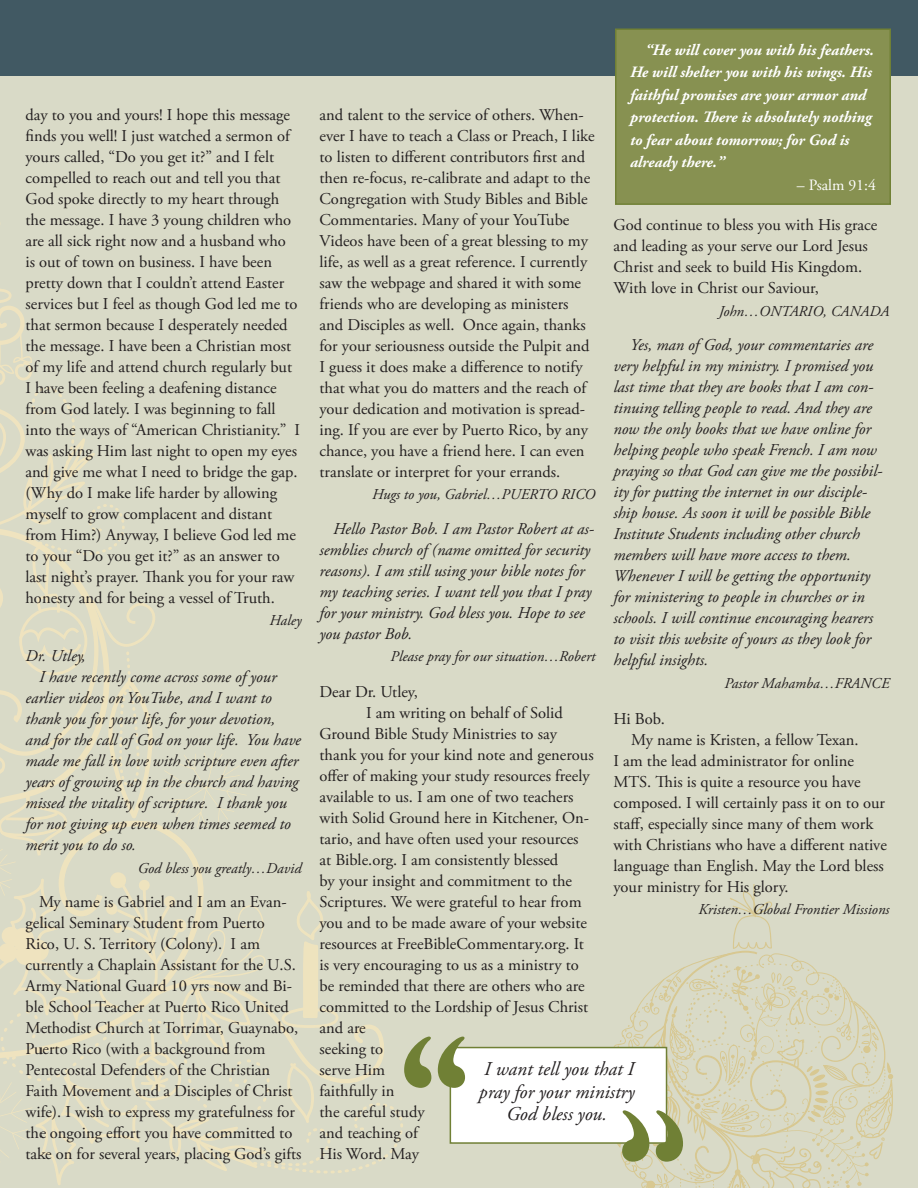
<style>
.page{position:relative;width:918px;height:1188px;background:#fff}
.page>*{position:absolute;margin:0;border:0;box-sizing:border-box;transform-origin:0 0}
.t1{font:italic 19.5px/22.5px "Adobe Garamond Pro";color:#231f20;text-align:center}
.Letter{font:16.5px/21px "Adobe Garamond Pro";color:#231f20}
.Letter-2{font:italic 16.5px/21px "Adobe Garamond Pro";color:#231f20}
.Greeting{font:16.5px "Adobe Garamond Pro";color:#231f20}
.Greeting-2{font:italic 16.5px "Adobe Garamond Pro";color:#231f20}
.Verse{font:italic 700 15.75px/22.5px "Adobe Garamond Pro";color:#fff}
.Verse-2{font:15.75px "Adobe Garamond Pro";color:#fff}
.Signatures{font:italic 15px "Adobe Garamond Pro";color:#231f20}
</style>
<div class="page">
<div style="left:0;top:0;width:918px;height:76px;background:#415963"></div>
<div style="left:0;top:76px;width:918px;height:1112px;background:#d9dac7"></div>
<div style="left:616px;top:29px;width:274px;height:175px;background:#879151"></div>
<div style="left:615px;top:28px;width:276px;height:177px;border:2px solid #708035"></div>
<div style="left:450px;top:1047px;width:217px;height:97px;background:#fff;border:2px solid #708035"></div>
<svg style="left:608px;top:885px;width:285px;height:303px"></svg>
<svg style="left:0;top:289px;width:465px;height:896px"></svg>
<p class="Letter" style="left:26px;top:105px;width:276px">day to you and yours! I hope this message finds you well! I just watched a sermon of yours called, “Do you get it?” and I felt compelled to reach out and tell you that God spoke directly to my heart through the message. I have 3 young children who are all sick right now and a husband who<br>is out of town on business. I have been pretty down that I couldn’t attend Easter services but I feel as though God led me to that sermon because I desperately needed the message. I have been a Christian most of my life and attend church regularly but I have been feeling a deafening distance from God lately. I was beginning to fall into the ways of “American Christianity.” I was asking Him last night to open my eyes and give me what I need to bridge the gap. (Why do I make life harder by allowing myself to grow complacent and distant from Him?) Anyway, I believe God led me to your “Do you get it?” as an answer to last night’s prayer. Thank you for your raw honesty and for being a vessel of Truth.</p>
<p class="Signatures" style="left:269px;top:612px;width:34px">Haley</p>
<p class="Greeting-2" style="left:26px;top:646px;width:62px">Dr. Utley,</p>
<p class="Letter-2" style="left:26px;top:667px;width:277px;text-indent:14px">I have recently come across some of your earlier videos on YouTube, and I want to thank you for your life, for your devotion, and for the call of God on your life. You have made me fall in love with scripture even after years of growing up in the church and having missed the vitality of scripture. I thank you for not giving up even when times seemed to merit you to do so.</p>
<p class="Signatures" style="left:138px;top:859px;width:165px">God bless you greatly…David</p>
<p class="Letter" style="left:26px;top:892px;width:278px;text-indent:14px">My name is Gabriel and I am an Evan&shy;gelical Seminary Student from Puerto Rico, U. S. Territory (Colony). I am currently a Chaplain Assistant for the U.S.<br>Army National Guard 10 yrs now and Bi&shy;ble School Teacher at Puerto Rico United Methodist Church at Torrimar, Guaynabo, Puerto Rico (with a background from Pentecostal Defenders of the Christian Faith Movement and a Disciples of Christ wife). I wish to express my gratefulness for the ongoing effort you have committed to take on for several years, placing God’s gifts</p>
<p class="Verse" style="left:630px;top:39px;width:245px;text-indent:15px">“He will cover you with his feathers.<br>He will shelter you with his wings. His faithful promises are your armor and protection. There is absolutely nothing to fear about tomorrow; for God is already there.”</p>
<p class="Verse-2" style="left:797px;top:175px;width:81px">– Psalm 91:4</p>
<p class="Letter" style="left:320px;top:105px;width:277px">and talent to the service of others. When&shy;ever I have to teach a Class or Preach, I like to listen to different contributors first and then re-focus, re-calibrate and adapt to the Congregation with Study Bibles and Bible Commentaries. Many of your YouTube Videos have been of a great blessing to my life, as well as a great reference. I currently saw the webpage and shared it with some friends who are developing as ministers and Disciples as well. Once again, thanks for your seriousness outside the Pulpit and I guess it does make a difference to notify that what you do matters and the reach of your dedication and motivation is spread&shy;ing. If you are ever by Puerto Rico, by any chance, you have a friend here. I can even translate or interpret for your errands.</p>
<p class="Signatures" style="left:372px;top:486px;width:225px">Hugs to you, Gabriel…PUERTO RICO</p>
<p class="Letter-2" style="left:320px;top:519px;width:276px;text-indent:14px">Hello Pastor Bob. I am Pastor Robert at as&shy;semblies church of (name omitted for security reasons). I am still using your bible notes for my teaching series. I want tell you that I pray for your ministry. God bless you. Hope to see you pastor Bob.</p>
<p class="Signatures" style="left:391px;top:648px;width:206px">Please pray for our situation…Robert</p>
<p class="Greeting" style="left:320px;top:682px;width:100px">Dear Dr. Utley,</p>
<p class="Letter" style="left:320px;top:703px;width:276px;text-indent:46px">I am writing on behalf of Solid<br>Ground Bible Study Ministries to say thank you for your kind note and generous offer of making your study resources freely available to us. I am one of two teachers with Solid Ground here in Kitchener, On&shy;tario, and have often used your resources at Bible.org. I am consistently blessed<br>by your insight and commitment to the<br>Scriptures. We were grateful to hear from you and to be made aware of your website resources at FreeBibleCommentary.org. It is very encouraging to us as a ministry to be reminded that there are others who are committed to the Lordship of Jesus Christ and are<br>seeking to<br>serve Him<br>faithfully in<br>the careful study<br>and teaching of<br>His Word. May</p>
<p class="Letter" style="left:614px;top:215px;width:265px">God continue to bless you with His grace and leading as your serve our Lord Jesus Christ and seek to build His Kingdom.<br>With love in Christ our Saviour,</p>
<p class="Signatures" style="left:719px;top:302px;width:172px">John…ONTARIO, CANADA</p>
<p class="Letter-2" style="left:614px;top:335px;width:271px;text-indent:17px">Yes, man of God, your commentaries are very helpful in my ministry. I promised you last time that they are books that I am con&shy;tinuing telling people to read. And they are now the only books that we have online for helping people who speak French. I am now praying so that God can give me the possibil&shy;ity for putting the internet in our disciple&shy;ship house. As soon it will be possible Bible Institute Students including other church members will have more access to them.<br>Whenever I will be getting the opportunity for ministering to people in churches or in schools. I will continue encouraging hearers to visit this website of yours as they look for helpful insights.</p>
<p class="Signatures" style="left:724px;top:674px;width:167px">Pastor Mahamba…FRANCE</p>
<p class="Greeting" style="left:614px;top:709px;width:53px">Hi Bob.</p>
<p class="Letter" style="left:614px;top:730px;width:275px;text-indent:18px">My name is Kristen, a fellow Texan.<br>I am the lead administrator for online MTS. This is quite a resource you have composed. I will certainly pass it on to our staff, especially since many of them work with Christians who have a different native language than English. May the Lord bless your ministry for His glory.</p>
<p class="Signatures" style="left:698px;top:901px;width:193px">Kristen…Global Frontier Missions</p>
<p class="t1" style="left:479px;top:1058px;width:157px">I want tell you that I pray for your ministry<br>God bless you.</p>
</div>
